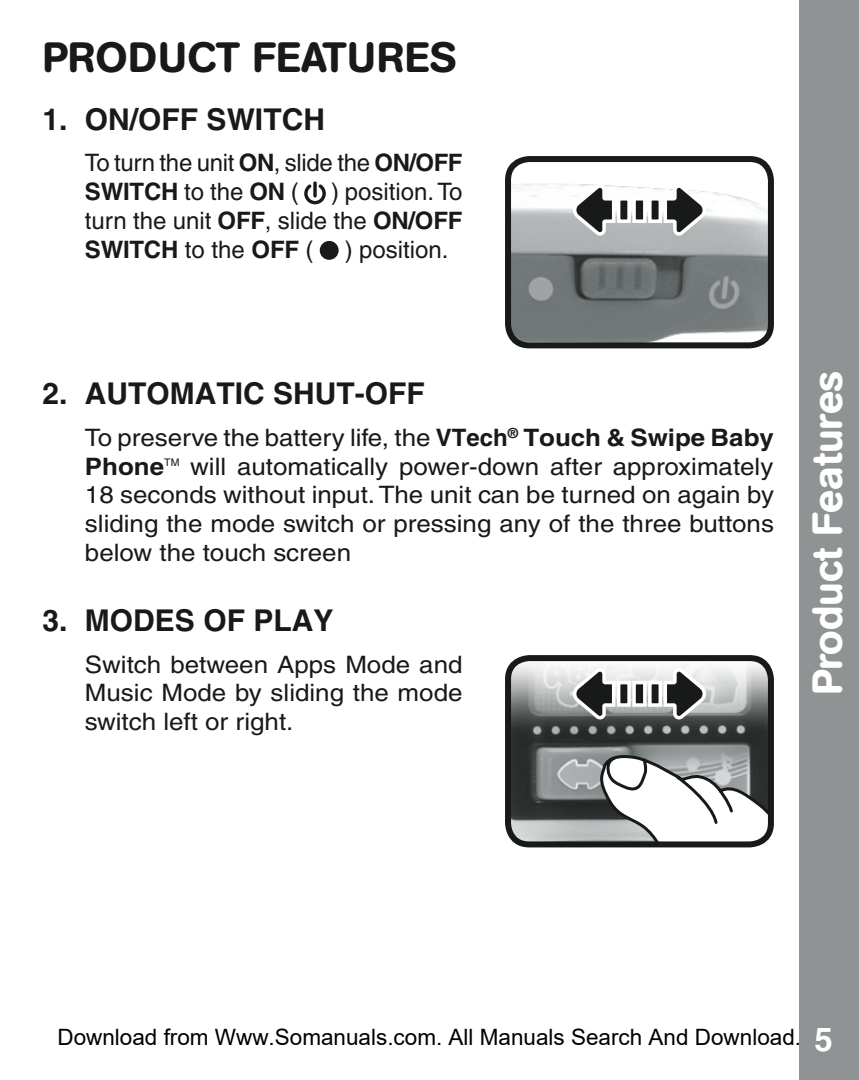
<style>
.page{position:relative;width:859px;height:1080px;background:#fff}
.page>*{position:absolute;margin:0;border:0;box-sizing:border-box;transform-origin:0 0}
.t1{font:500 42px "AG Book Rounded";color:#171a19}
.t2{font:500 42px "AG Book Rounded";color:#fff}
.t3{font:700 33px "Helvetica";color:#fff}
.t4{font:700 30px "Helvetica";color:#171a19}
.t5{font:500 24px/28.8px "Helvetica";color:#171a19;text-align:justify;scale:1.08 1}
.t6{font:500 24px/28.8px "Helvetica";color:#171a19}
.t7{font:22.5px "Arial";color:#000}
.t8{font:500 10.5px "Helvetica";color:#171a19}
.s1{font-weight:700}
</style>
<div class="page">
<div style="left:799px;top:0;width:60px;height:1080px;background:#8f9394"></div>
<svg style="left:304px;top:184px;width:22px;height:20px"></svg>
<div style="left:322px;top:243px;width:15px;height:15px;background:#171a19;border-radius:50%"></div>
<div style="left:320px;top:241px;width:19px;height:19px;border:4px solid #171a19;border-radius:50%"></div>
<img style="left:512px;top:662px;width:255px;height:182px">
<svg style="left:584px;top:751px;width:183px;height:93px"></svg>
<div style="left:505px;top:655px;width:269px;height:192px;border:6px solid #171a19;border-radius:21px"></div>
<svg style="left:571px;top:665px;width:137px;height:57px"></svg>
<img style="left:512px;top:163px;width:255px;height:178px">
<div style="left:505px;top:156px;width:269px;height:192px;border:6px solid #171a19;border-radius:21px"></div>
<svg style="left:571px;top:182px;width:137px;height:56px"></svg>
<h1 class="t1" style="left:42px;top:33px;width:55px">PRODUCT</h1>
<h1 class="t1" style="left:253px;top:33px;width:50px">FEATURES</h1>
<p class="t4" style="left:42px;top:101px;width:284px">1. O N/OFF SWITCH</p>
<p class="t6" style="left:85px;top:148px;width:379px">To turn the unit <span class="s1">ON</span>, slide the <span class="s1">ON/OFF<br>SWITCH</span> to the <span class="s1">ON</span> (</p>
<p class="t6" style="left:85px;top:177px;width:379px;text-align:justify;text-indent:246px">) position. To turn the unit <span class="s1">OFF</span>, slide the <span class="s1">ON/OFF SWITCH</span> to the <span class="s1">OFF</span> (</p>
<p class="t6" style="left:345px;top:235px;width:105px">) position.</p>
<p class="t4" style="left:42px;top:375px;width:384px">2. AUTOMATIC SHUT-OFF</p>
<p class="t5" style="left:85px;top:423px;width:639px">To preserve the battery life, the <span class="s1">VTech</span><sup>®</sup> <span class="s1">Touch &amp; Swipe Baby<br>Phone</span></p>
<p class="t5" style="left:85px;top:452px;width:639px;text-indent:105px">will automatically power-down after approximately 18 seconds without input. The unit can be turned on again by sliding the mode switch or pressing any of the three buttons below the touch screen</p>
<p class="t8" style="left:164px;top:456px;width:17px">TM</p>
<p class="t4" style="left:42px;top:602px;width:292px">3. MODES OF PLAY</p>
<p class="t5" style="left:85px;top:650px;width:351px">Switch between Apps Mode and Music Mode by sliding the mode switch left or right.</p>
<h1 class="t2" style="left:803px;top:695px;width:326px;rotate:-90deg">PRODUCT FEATURES</h1>
<p class="t7" style="left:57px;top:1025px;width:745px">Download from Www.Somanuals.com. All Manuals Search And Download.</p>
<h2 class="t3" style="left:814px;top:1020px;width:20px">5</h2>
</div>
